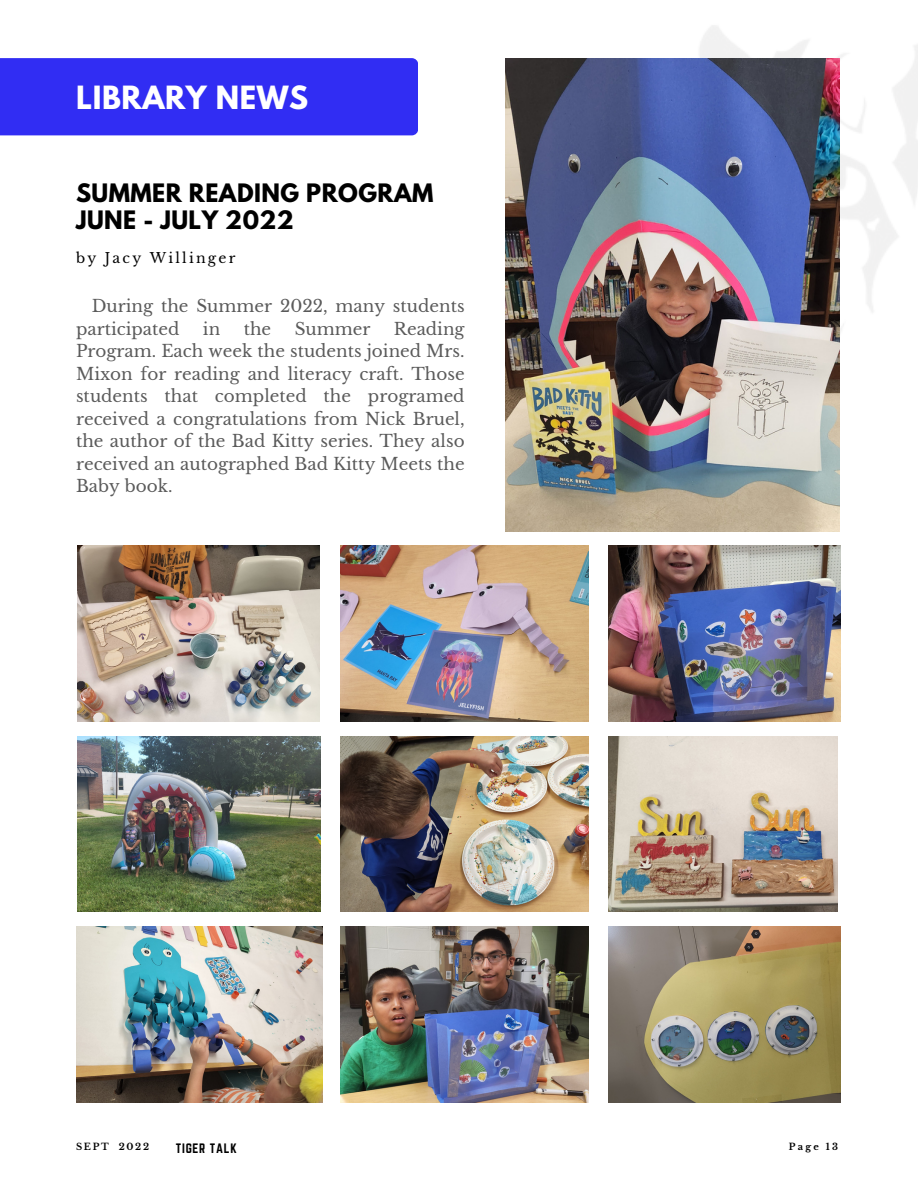
<style>
.page{position:relative;width:918px;height:1188px;background:#fff}
.page>*{position:absolute;margin:0;border:0;box-sizing:border-box;transform-origin:0 0}
.t1{font:700 28.35px "League Spartan";letter-spacing:.02em;color:#fff}
.t2{font:700 22.5px/27px "League Spartan";letter-spacing:.02em;color:#000}
.t3{font:16.8px/22.5px "Libre Baskerville";color:#000}
.t4{font:13.95px "Libre Baskerville";letter-spacing:.16em;color:#000}
.t5{font:12px "Norwester";letter-spacing:.06em;color:#000}
.t6{font:700 9.3px "Libre Baskerville";letter-spacing:.18em;color:#000}
</style>
<div class="page">
<div style="left:0;top:58px;width:418px;height:77px;background:#312df3"></div>
<img style="left:76px;top:927px;width:246px;height:175px">
<img style="left:340px;top:927px;width:249px;height:175px">
<img style="left:78px;top:546px;width:242px;height:175px">
<img style="left:340px;top:546px;width:249px;height:175px">
<img style="left:608px;top:546px;width:232px;height:175px">
<img style="left:78px;top:736px;width:243px;height:176px">
<img style="left:340px;top:736px;width:249px;height:176px">
<img style="left:608px;top:736px;width:230px;height:176px">
<img style="left:608px;top:927px;width:232px;height:175px">
<img style="left:506px;top:58px;width:334px;height:474px">
<p class="t1" style="left:76px;top:84px;width:233px">LIBRARY NEWS</p>
<p class="t2" style="left:76px;top:182px;width:359px">SUMMER READING PROGRAM<br>JUNE - JULY 2022</p>
<p class="t4" style="left:76px;top:249px;width:161px">by Jacy Willinger</p>
<p class="t3" style="left:76px;top:295px;width:390px;text-indent:16px">During the Summer 2022, many students participated</p>
<p class="t3" style="left:76px;top:318px;width:390px;text-align:justify;text-indent:318px">Reading Program. Each week the students joined Mrs.<br>Mixon for reading and literacy craft. Those students that completed the programed received a congratulations from Nick Bruel, the author of the Bad Kitty series. They also received an autographed Bad Kitty Meets the Baby book.</p>
<p class="t3" style="left:203px;top:318px;width:19px">in</p>
<p class="t3" style="left:244px;top:318px;width:29px">the</p>
<p class="t3" style="left:295px;top:318px;width:77px">Summer</p>
<p class="t6" style="left:76px;top:1141px;width:75px">SEPT 2022</p>
<p class="t5" style="left:176px;top:1141px;width:62px">TIGER TALK</p>
<p class="t6" style="left:789px;top:1141px;width:51px">Page 13</p>
</div>
